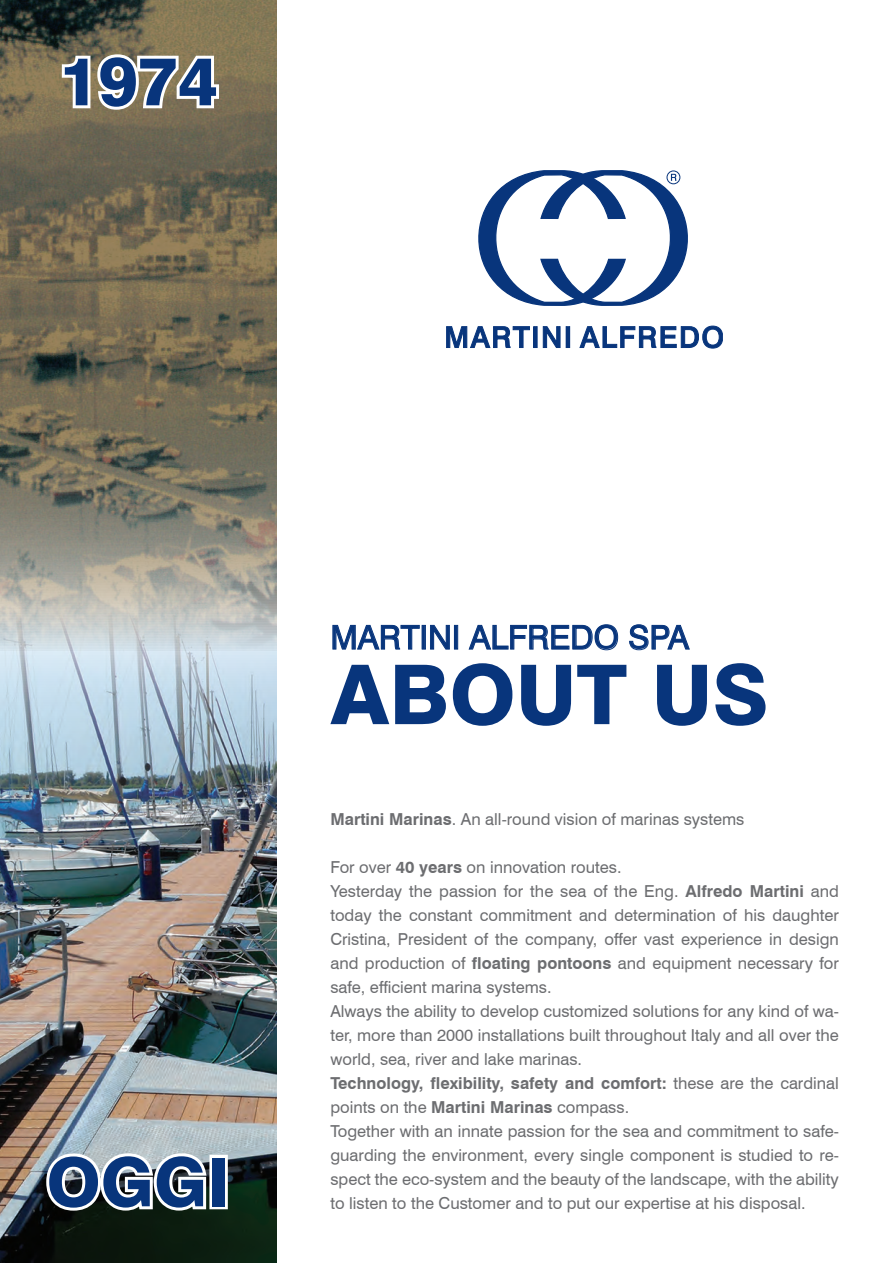
<style>
.page{position:relative;width:893px;height:1263px;background:#fff}
.page>*{position:absolute;margin:0;border:0;box-sizing:border-box;transform-origin:0 0}
.t1{font:800 82.5px "Swiss 721 BT";color:#08357c}
.t2{font:800 67.5px "Swiss 721 BT";color:#08357c}
.t3{font:33px "Swiss 721 BT";color:#08357c}
.t4{font:16.5px/24px "Swiss 721 BT";color:#6c6d70}
.s1{font-weight:700}
</style>
<div class="page">
<img style="left:0;top:651px;width:276px;height:612px">
<svg style="left:43px;top:1149px;width:167px;height:66px"></svg>
<div style="left:209px;top:1155px;width:19px;height:54px;border:6px solid #fff"></div>
<svg style="left:332px;top:624px;width:88px;height:26px"></svg>
<div style="left:422px;top:625px;width:4px;height:24px;border:1px solid #08357c"></div>
<svg style="left:430px;top:624px;width:20px;height:26px"></svg>
<div style="left:454px;top:625px;width:4px;height:24px;border:1px solid #08357c"></div>
<svg style="left:468px;top:624px;width:150px;height:26px"></svg>
<svg style="left:629px;top:624px;width:61px;height:26px"></svg>
<svg style="left:446px;top:326px;width:84px;height:22px"></svg>
<div style="left:533px;top:326px;width:4px;height:22px;border:1px solid #08357c"></div>
<svg style="left:543px;top:326px;width:17px;height:22px"></svg>
<div style="left:566px;top:326px;width:4px;height:22px;border:1px solid #08357c"></div>
<svg style="left:580px;top:326px;width:143px;height:22px"></svg>
<svg style="left:478px;top:170px;width:210px;height:136px"></svg>
<img style="left:0;top:0;width:276px;height:651px">
<svg style="left:59px;top:49px;width:163px;height:64px"></svg>
<h2 class="t2" style="left:59px;top:40px;width:161px">1974</h2>
<h2 class="t2" style="left:46px;top:1141px;width:185px">OGGI</h2>
<h3 class="t3" style="left:330px;top:617px;width:360px">MARTINI ALFREDO SPA</h3>
<h1 class="t1" style="left:330px;top:645px;width:440px">ABOUT US</h1>
<p class="t4" style="left:330px;top:807px;width:416px"><span class="s1">Martini Marinas</span>. An all-round vision of marinas systems</p>
<p class="t4" style="left:330px;top:855px;width:510px">For over <span class="s1">40 years</span> on innovation routes.<br>Yesterday the passion for the sea of the Eng. <span class="s1">Alfredo Martini</span> and today the constant commitment and determination of his daughter Cristina, President of the company, offer vast experience in design and production of <span class="s1">floating pontoons</span> and equipment necessary for safe, efficient marina systems.<br>Always the ability to develop customized solutions for any kind of wa&shy;ter, more than 2000 installations built throughout Italy and all over the world, sea, river and lake marinas.<br><span class="s1">Technology, flexibility, safety and comfort:</span> these are the cardinal points on the <span class="s1">Martini Marinas</span> compass.<br>Together with an innate passion for the sea and commitment to safe&shy;guarding the environment, every single component is studied to re&shy;spect the eco-system and the beauty of the landscape, with the ability to listen to the Customer and to put our expertise at his disposal.</p>
</div>
